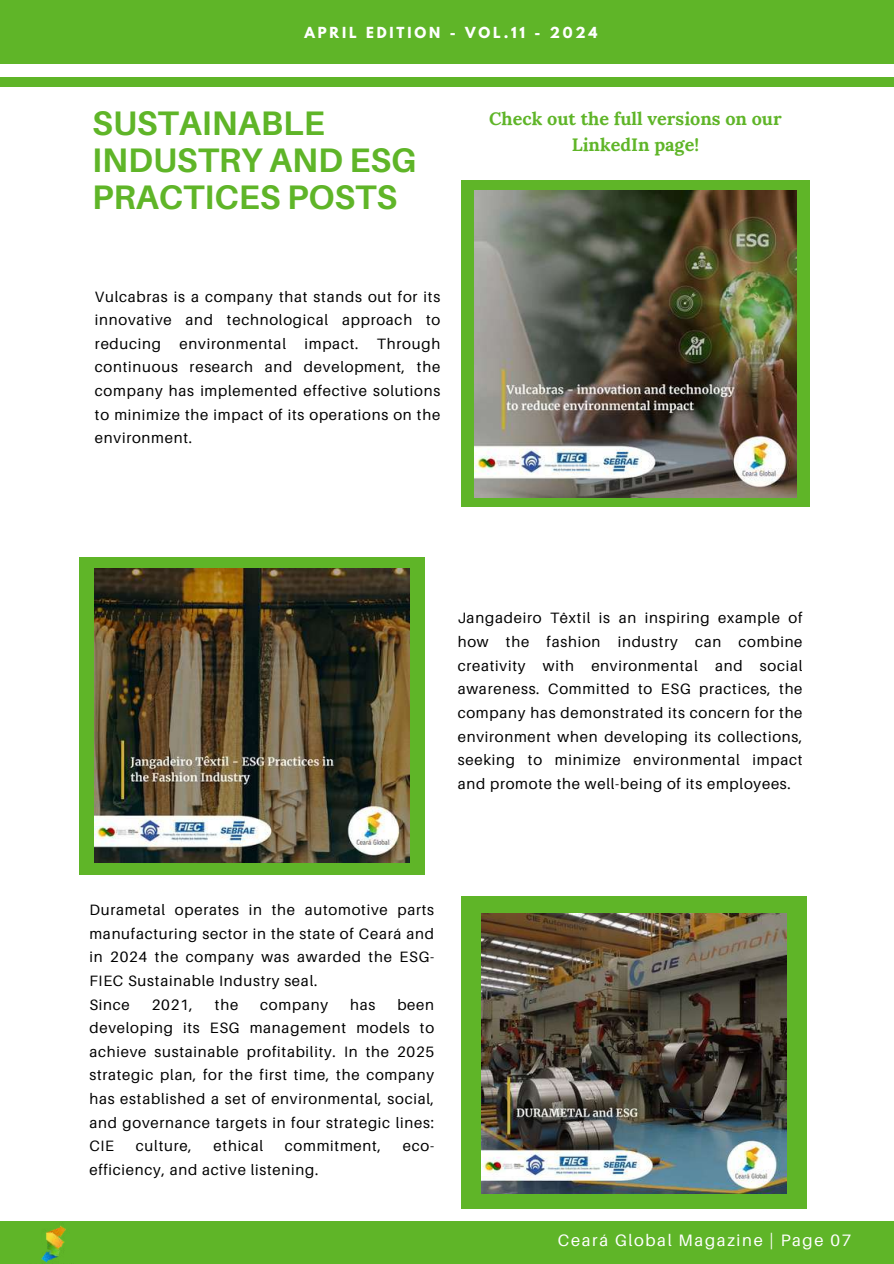
<style>
.page{position:relative;width:894px;height:1264px;background:#fff}
.page>*{position:absolute;margin:0;border:0;box-sizing:border-box;transform-origin:0 0}
.t1{font:700 34.05px/37.2px "Aileron";color:#5fb528}
.t2{font:700 18px/25.8px "Lora";color:#5fb528;text-align:center}
.t3{font:16.5px "Aileron";letter-spacing:.1em;color:#fff}
.t4{font:15px/23.7px "Aileron";letter-spacing:.05em;color:#000;text-align:justify}
.t5{font:700 13.5px "League Spartan";letter-spacing:.21em;color:#fff}
</style>
<div class="page">
<div style="left:0;top:1221px;width:893px;height:42px;background:#5fb528"></div>
<div style="left:0;top:0;width:893px;height:64px;background:#5fb528"></div>
<div style="left:0;top:78px;width:893px;height:9px;background:#5fb528"></div>
<div style="left:461px;top:180px;width:348px;height:327px;background:#5fb528"></div>
<img style="left:474px;top:191px;width:322px;height:306px">
<div style="left:79px;top:557px;width:345px;height:317px;background:#5fb528"></div>
<img style="left:95px;top:568px;width:314px;height:294px">
<img style="left:41px;top:1225px;width:25px;height:38px">
<div style="left:461px;top:896px;width:345px;height:313px;background:#5fb528"></div>
<img style="left:481px;top:913px;width:305px;height:280px">
<p class="t5" style="left:304px;top:26px;width:294px">APRIL EDITION - VOL.11 - 2024</p>
<h1 class="t1" style="left:92px;top:104px;width:325px">SUSTAINABLE<br>INDUSTRY AND ESG<br>PRACTICES POSTS</h1>
<p class="t4" style="left:95px;top:284px;width:347px">Vulcabras is a company that stands out for its innovative and technological approach to reducing environmental impact. Through continuous research and development, the company has implemented effective solutions to minimize the impact of its operations on the environment.</p>
<p class="t2" style="left:489px;top:106px;width:294px">Check out the full versions on our<br>LinkedIn page!</p>
<p class="t4" style="left:457px;top:606px;width:346px">Jangadeiro Têxtil is an inspiring example of how the fashion industry can combine creativity with environmental and social awareness. Committed to ESG practices, the company has demonstrated its concern for the environment when developing its collections, seeking to minimize environmental impact and promote the well-being of its employees.</p>
<p class="t4" style="left:89px;top:897px;width:346px;text-align:left">Durametal operates in the automotive parts manufacturing sector in the state of Ceará and in 2024 the company was awarded the ESG-FIEC Sustainable Industry seal.<br>Since</p>
<p class="t4" style="left:152px;top:992px;width:43px">2021,</p>
<p class="t4" style="left:215px;top:992px;width:25px">the</p>
<p class="t4" style="left:260px;top:992px;width:69px">company</p>
<p class="t4" style="left:350px;top:992px;width:27px">has</p>
<p class="t4" style="left:89px;top:992px;width:346px;text-indent:308px">been developing its ESG management models to achieve sustainable profitability. In the 2025 strategic plan, for the first time, the company has established a set of environmental, social, and governance targets in four strategic lines:<br>CIE</p>
<p class="t4" style="left:136px;top:1133px;width:57px">culture,</p>
<p class="t4" style="left:213px;top:1133px;width:51px">ethical</p>
<p class="t4" style="left:285px;top:1133px;width:98px">commitment,</p>
<p class="t4" style="left:403px;top:1133px;width:33px">eco-</p>
<p class="t4" style="left:89px;top:1157px;width:230px">efficiency, and active listening.</p>
<p class="t3" style="left:557px;top:1230px;width:295px">Ceará Global Magazine | Page 07</p>
</div>
